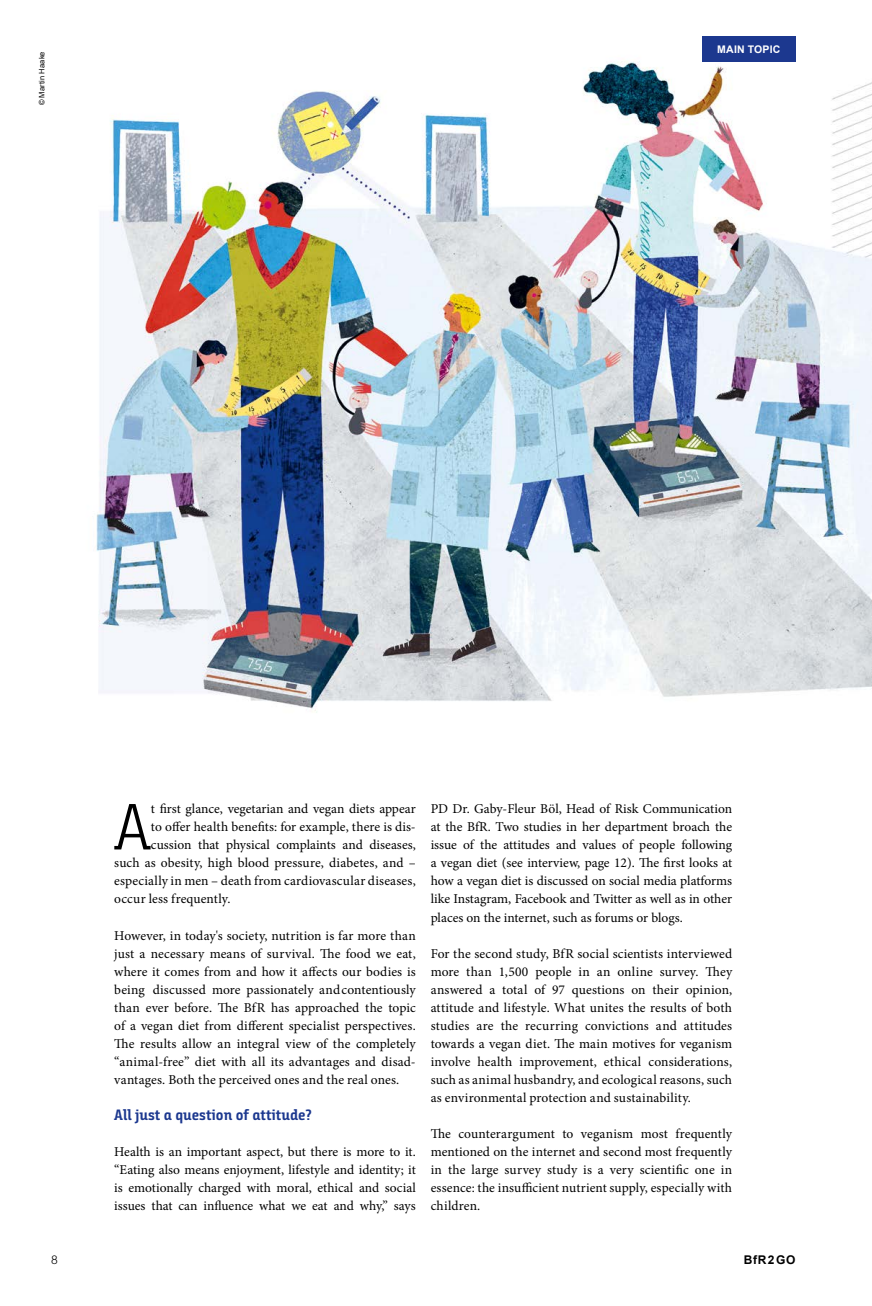
<style>
.page{position:relative;width:872px;height:1306px;background:#fff}
.page>*{position:absolute;margin:0;border:0;box-sizing:border-box;transform-origin:0 0}
.t1{font:65.1px "Bunday Slab Semi Light Up";color:#000}
.t2{font:15px "Bunday Slab Bold Up";color:#1c388f}
.t3{font:13.5px/18px "Minion Pro";letter-spacing:.005em;color:#000;text-align:justify}
.t4{font:700 12px "Arial";color:#000}
.t5{font:300 12px "Arial";color:#000}
.t6{font:700 10.5px "Arial";letter-spacing:.025em;color:#fff}
.t7{font:7.5px "Arial";letter-spacing:.02em;color:#000}
</style>
<div class="page">
<img style="left:96px;top:36px;width:776px;height:677px">
<div style="left:702px;top:37px;width:93px;height:25px;background:#1c388f"></div>
<p class="t7" style="left:37px;top:105px;width:55px;rotate:-90deg">© Martin Haake</p>
<h1 class="t6" style="left:717px;top:43px;width:65px">MAIN TOPIC</h1>
<p class="t1" style="left:114px;top:788px;width:39px">A</p>
<p class="t3" style="left:151px;top:800px;width:266px">t first glance, vegetarian and vegan diets appear</p>
<p class="t3" style="left:151px;top:818px;width:265px">to offer health benefits: for example, there is dis-</p>
<p class="t3" style="left:151px;top:836px;width:266px">cussion that physical complaints and diseases,</p>
<p class="t3" style="left:114px;top:854px;width:303px">such as obesity, high blood pressure, diabetes, and –</p>
<p class="t3" style="left:114px;top:872px;width:303px">especially in men – death from cardiovascular diseases,</p>
<p class="t3" style="left:114px;top:890px;width:118px">occur less frequently.</p>
<p class="t3" style="left:114px;top:926px;width:303px">However, in today's society, nutrition is far more than just a necessary means of survival. The food we eat, where it comes from and how it affects our bodies is being discussed more passionately andcontentiously than ever before. The BfR has approached the topic of a vegan diet from different specialist perspectives.<br>The results allow an integral view of the completely “animal-free” diet with all its advantages and disad&shy;vantages. Both the perceived ones and the real ones.</p>
<h3 class="t2" style="left:114px;top:1105px;width:199px">All just a question of attitude?</h3>
<p class="t3" style="left:114px;top:1142px;width:303px">Health is an important aspect, but there is more to it. “Eating also means enjoyment, lifestyle and identity; it is emotionally charged with moral, ethical and social issues that can influence what we eat and why,” says</p>
<p class="t3" style="left:431px;top:800px;width:303px">PD Dr. Gaby-Fleur Böl, Head of Risk Communication at the BfR. Two studies in her department broach the issue of the attitudes and values of people following a vegan diet (see interview, page 12). The first looks at how a vegan diet is discussed on social media platforms like Instagram, Facebook and Twitter as well as in other places on the internet, such as forums or blogs.</p>
<p class="t3" style="left:431px;top:944px;width:303px">For the second study, BfR social scientists interviewed more than 1,500 people in an online survey. They answered a total of 97 questions on their opinion, attitude and lifestyle. What unites the results of both studies are the recurring convictions and attitudes towards a vegan diet. The main motives for veganism involve health improvement, ethical considerations, such as animal husbandry, and ecological reasons, such as environmental protection and sustainability.</p>
<p class="t3" style="left:431px;top:1124px;width:303px">The counterargument to veganism most frequently mentioned on the internet and second most frequently in the large survey study is a very scientific one in essence: the insufficient nutrient supply, especially with children.</p>
<p class="t5" style="left:51px;top:1252px;width:8px">8</p>
<p class="t4" style="left:744px;top:1251px;width:53px">BfR 2 GO</p>
</div>
